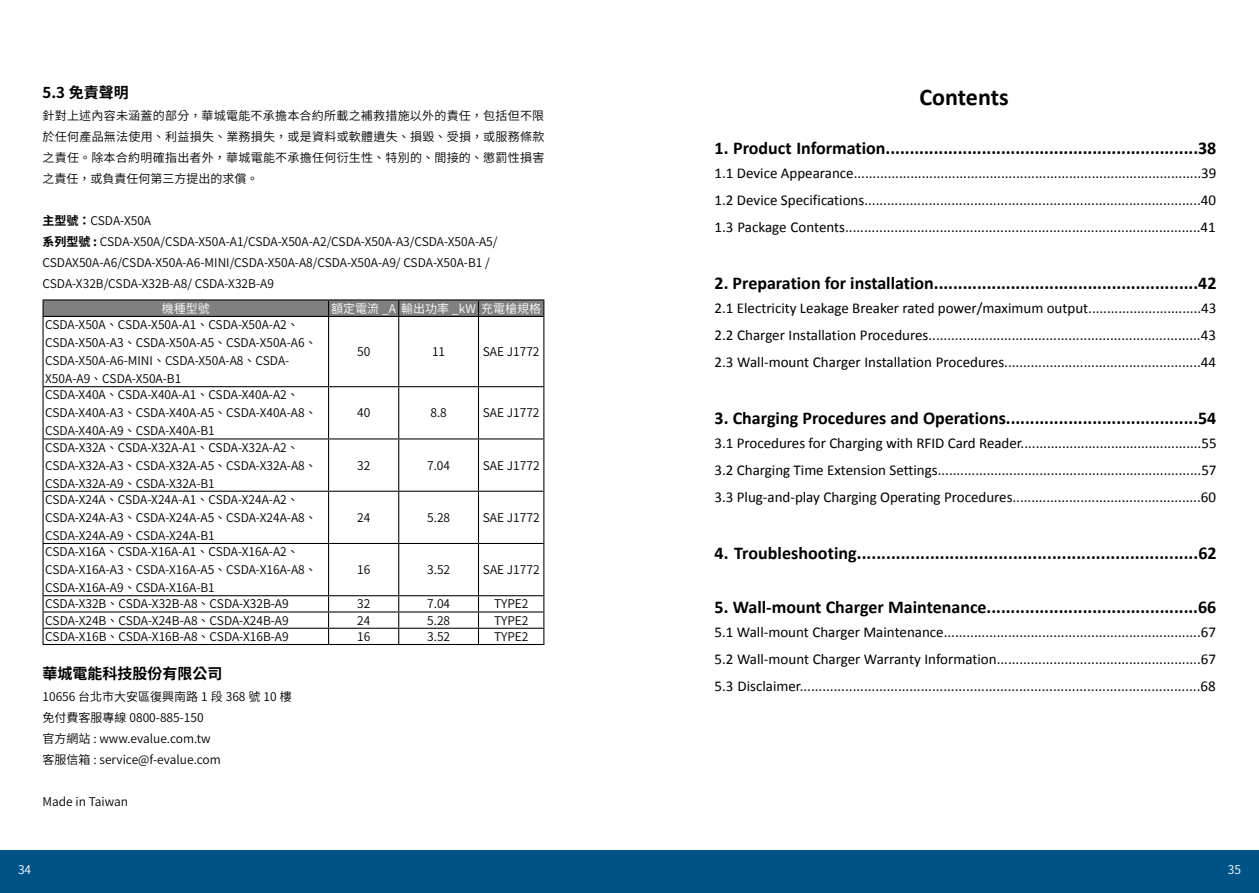
<style>
.page{position:relative;width:1259px;height:893px;background:#fff}
.page>*{position:absolute;margin:0;border:0;box-sizing:border-box;transform-origin:0 0}
.t1{font:700 24px "Calibri";color:#000}
.t2{font:700 18px "Calibri";color:#000}
.t3{font:15px/27px "Calibri";color:#000;text-align:justify}
.t4{font:700 15px "Noto Sans CJ Ktc";color:#000}
.t5{font:600 12px/18px "Noto Sans CJ Ktc";color:#000}
.t6{font:600 12px/21px "Noto Sans CJ Ktc";color:#040000}
.t7{font:600 12px "Noto Sans CJ Ktc";color:#fff}
.s1{font-weight:700}
</style>
<div class="page">
<div style="left:0;top:850px;width:1259px;height:43px;background:#005386"></div>
<hr style="left:43px;top:299px;width:285px;height:1px;background:#000">
<hr style="left:328px;top:299px;width:71px;height:1px;background:#000">
<hr style="left:399px;top:299px;width:79px;height:1px;background:#000">
<hr style="left:478px;top:299px;width:66px;height:1px;background:#000">
<svg style="left:43px;top:300px;width:501px;height:16px;background:#7a7a7a"></svg>
<hr style="left:43px;top:316px;width:285px;height:1px;background:#000">
<hr style="left:43px;top:317px;width:1px;height:69px;background:#000">
<hr style="left:328px;top:316px;width:71px;height:1px;background:#000">
<hr style="left:328px;top:317px;width:1px;height:69px;background:#000">
<hr style="left:399px;top:316px;width:79px;height:1px;background:#000">
<hr style="left:398px;top:317px;width:1px;height:69px;background:#000">
<hr style="left:478px;top:316px;width:66px;height:1px;background:#000">
<hr style="left:478px;top:317px;width:1px;height:69px;background:#000">
<hr style="left:543px;top:317px;width:1px;height:69px;background:#000">
<hr style="left:43px;top:386px;width:285px;height:1px;background:#000">
<hr style="left:43px;top:387px;width:1px;height:51px;background:#000">
<hr style="left:328px;top:386px;width:71px;height:1px;background:#000">
<hr style="left:328px;top:387px;width:1px;height:51px;background:#000">
<hr style="left:399px;top:386px;width:79px;height:1px;background:#000">
<hr style="left:398px;top:387px;width:1px;height:51px;background:#000">
<hr style="left:478px;top:386px;width:66px;height:1px;background:#000">
<hr style="left:478px;top:387px;width:1px;height:51px;background:#000">
<hr style="left:543px;top:387px;width:1px;height:51px;background:#000">
<hr style="left:43px;top:438px;width:285px;height:1px;background:#000">
<hr style="left:43px;top:439px;width:1px;height:52px;background:#000">
<hr style="left:328px;top:438px;width:71px;height:1px;background:#000">
<hr style="left:328px;top:439px;width:1px;height:52px;background:#000">
<hr style="left:399px;top:438px;width:79px;height:1px;background:#000">
<hr style="left:398px;top:439px;width:1px;height:52px;background:#000">
<hr style="left:478px;top:438px;width:66px;height:1px;background:#000">
<hr style="left:478px;top:439px;width:1px;height:52px;background:#000">
<hr style="left:543px;top:439px;width:1px;height:52px;background:#000">
<hr style="left:43px;top:491px;width:285px;height:1px;background:#000">
<hr style="left:43px;top:492px;width:1px;height:51px;background:#000">
<hr style="left:328px;top:491px;width:71px;height:1px;background:#000">
<hr style="left:328px;top:492px;width:1px;height:51px;background:#000">
<hr style="left:399px;top:491px;width:79px;height:1px;background:#000">
<hr style="left:398px;top:492px;width:1px;height:51px;background:#000">
<hr style="left:478px;top:491px;width:66px;height:1px;background:#000">
<hr style="left:478px;top:492px;width:1px;height:51px;background:#000">
<hr style="left:543px;top:492px;width:1px;height:51px;background:#000">
<hr style="left:43px;top:543px;width:285px;height:1px;background:#000">
<hr style="left:43px;top:544px;width:1px;height:51px;background:#000">
<hr style="left:328px;top:543px;width:71px;height:1px;background:#000">
<hr style="left:328px;top:544px;width:1px;height:51px;background:#000">
<hr style="left:399px;top:543px;width:79px;height:1px;background:#000">
<hr style="left:398px;top:544px;width:1px;height:51px;background:#000">
<hr style="left:478px;top:543px;width:66px;height:1px;background:#000">
<hr style="left:478px;top:544px;width:1px;height:51px;background:#000">
<hr style="left:543px;top:544px;width:1px;height:51px;background:#000">
<hr style="left:43px;top:595px;width:285px;height:1px;background:#000">
<hr style="left:328px;top:595px;width:71px;height:1px;background:#000">
<hr style="left:399px;top:595px;width:79px;height:1px;background:#000">
<hr style="left:478px;top:595px;width:66px;height:1px;background:#000">
<hr style="left:43px;top:611px;width:285px;height:1px;background:#000">
<hr style="left:328px;top:611px;width:71px;height:1px;background:#000">
<hr style="left:399px;top:611px;width:79px;height:1px;background:#000">
<hr style="left:478px;top:611px;width:66px;height:1px;background:#000">
<hr style="left:43px;top:628px;width:285px;height:1px;background:#000">
<svg style="left:43px;top:596px;width:1px;height:48px"></svg>
<hr style="left:328px;top:628px;width:71px;height:1px;background:#000">
<svg style="left:328px;top:596px;width:1px;height:48px"></svg>
<hr style="left:399px;top:628px;width:79px;height:1px;background:#000">
<svg style="left:398px;top:596px;width:1px;height:48px"></svg>
<hr style="left:478px;top:628px;width:66px;height:1px;background:#000">
<svg style="left:478px;top:596px;width:1px;height:48px"></svg>
<svg style="left:543px;top:596px;width:1px;height:48px"></svg>
<hr style="left:43px;top:644px;width:285px;height:1px;background:#000">
<hr style="left:328px;top:644px;width:71px;height:1px;background:#000">
<hr style="left:399px;top:644px;width:79px;height:1px;background:#000">
<hr style="left:478px;top:644px;width:66px;height:1px;background:#000">
<p class="t4" style="left:43px;top:84px;width:88px">5.3 免責聲明</p>
<p class="t6" style="left:43px;top:105px;width:503px;text-align:justify">針對上述內容未涵蓋的部分，華城電能不承擔本合約所載之補救措施以外的責任，包括但不限於任何產品無法使用、利益損失、業務損失，或是資料或軟體遺失、損毀、受損，或服務條款之責任。除本合約明確指出者外，華城電能不承擔任何衍生性、特別的、間接的、懲罰性損害之責任，或負責任何第三方提出的求償。</p>
<p class="t6" style="left:43px;top:210px;width:456px"><span class="s1">主型號：</span>CSDA-X50A<br><span class="s1">系列型號 :</span> CSDA-X50A/CSDA-X50A-A1/CSDA-X50A-A2/CSDA-X50A-A3/CSDA-X50A-A5/ CSDAX50A-A6/CSDA-X50A-A6-MINI/CSDA-X50A-A8/CSDA-X50A-A9/ CSDA-X50A-B1 / CSDA-X32B/CSDA-X32B-A8/ CSDA-X32B-A9</p>
<p class="t7" style="left:162px;top:302px;width:49px">機種型號</p>
<p class="t7" style="left:331px;top:302px;width:211px">額定電流 _A 輸出功率 _kW 充電槍規格</p>
<p class="t5" style="left:45px;top:316px;width:273px">CSDA-X50A、CSDA-X50A-A1、CSDA-X50A-A2、CSDA-X50A-A3、CSDA-X50A-A5、CSDA-X50A-A6、CSDA-X50A-A6-MINI、CSDA-X50A-A8、CSDA-X50A-A9、CSDA-X50A-B1</p>
<p class="t5" style="left:357px;top:343px;width:15px">50</p>
<p class="t5" style="left:432px;top:343px;width:15px">11</p>
<p class="t5" style="left:483px;top:343px;width:58px">SAE J1772</p>
<p class="t5" style="left:45px;top:386px;width:273px">CSDA-X40A、CSDA-X40A-A1、CSDA-X40A-A2、<br>CSDA-X40A-A3、CSDA-X40A-A5、CSDA-X40A-A8、<br>CSDA-X40A-A9、CSDA-X40A-B1</p>
<p class="t5" style="left:45px;top:438px;width:273px">CSDA-X32A、CSDA-X32A-A1、CSDA-X32A-A2、<br>CSDA-X32A-A3、CSDA-X32A-A5、CSDA-X32A-A8、<br>CSDA-X32A-A9、CSDA-X32A-B1</p>
<p class="t5" style="left:45px;top:491px;width:273px">CSDA-X24A、CSDA-X24A-A1、CSDA-X24A-A2、<br>CSDA-X24A-A3、CSDA-X24A-A5、CSDA-X24A-A8、<br>CSDA-X24A-A9、CSDA-X24A-B1</p>
<p class="t5" style="left:45px;top:543px;width:273px">CSDA-X16A、CSDA-X16A-A1、CSDA-X16A-A2、<br>CSDA-X16A-A3、CSDA-X16A-A5、CSDA-X16A-A8、<br>CSDA-X16A-A9、CSDA-X16A-B1</p>
<p class="t5" style="left:357px;top:404px;width:15px">40</p>
<p class="t5" style="left:430px;top:404px;width:18px">8.8</p>
<p class="t5" style="left:483px;top:404px;width:58px">SAE J1772</p>
<p class="t5" style="left:357px;top:456px;width:15px">32</p>
<p class="t5" style="left:427px;top:456px;width:25px">7.04</p>
<p class="t5" style="left:483px;top:456px;width:58px">SAE J1772</p>
<p class="t5" style="left:357px;top:509px;width:15px">24</p>
<p class="t5" style="left:427px;top:509px;width:25px">5.28</p>
<p class="t5" style="left:483px;top:509px;width:58px">SAE J1772</p>
<p class="t5" style="left:357px;top:561px;width:15px">16</p>
<p class="t5" style="left:427px;top:561px;width:25px">3.52</p>
<p class="t5" style="left:483px;top:561px;width:58px">SAE J1772</p>
<p class="t5" style="left:45px;top:595px;width:245px">CSDA-X32B、CSDA-X32B-A8、CSDA-X32B-A9</p>
<p class="t5" style="left:357px;top:595px;width:15px">32</p>
<p class="t5" style="left:427px;top:595px;width:25px">7.04</p>
<p class="t5" style="left:494px;top:595px;width:36px">TYPE2</p>
<p class="t5" style="left:45px;top:611px;width:245px">CSDA-X24B、CSDA-X24B-A8、CSDA-X24B-A9</p>
<p class="t5" style="left:357px;top:611px;width:15px">24</p>
<p class="t5" style="left:427px;top:611px;width:25px">5.28</p>
<p class="t5" style="left:494px;top:611px;width:36px">TYPE2</p>
<p class="t5" style="left:45px;top:628px;width:245px">CSDA-X16B、CSDA-X16B-A8、CSDA-X16B-A9</p>
<p class="t5" style="left:357px;top:628px;width:15px">16</p>
<p class="t5" style="left:427px;top:628px;width:25px">3.52</p>
<p class="t5" style="left:494px;top:628px;width:36px">TYPE2</p>
<p class="t4" style="left:43px;top:665px;width:181px">華城電能科技股份有限公司</p>
<p class="t6" style="left:43px;top:686px;width:251px">10656 台北市大安區復興南路 1 段 368 號 10 樓免付費客服專線 0800-885-150<br>官方網站 : www.evalue.com.tw<br>客服信箱 : service@f-evalue.com</p>
<p class="t6" style="left:43px;top:791px;width:87px">Made in Taiwan</p>
<h1 class="t1" style="left:919px;top:80px;width:90px">Contents</h1>
<p class="t2" style="left:714px;top:135px;width:503px">1. Product Information.................................................................38</p>
<p class="t3" style="left:714px;top:159px;width:503px">1.1 Device Appearance............................................................................................39<br>1.2 Device Specifications.........................................................................................40<br>1.3 Package Contents..............................................................................................41</p>
<p class="t2" style="left:714px;top:270px;width:503px">2. Preparation for installation.......................................................42</p>
<p class="t3" style="left:714px;top:294px;width:503px">2.1 Electricity Leakage Breaker rated power/maximum output..............................43<br>2.2 Charger Installation Procedures........................................................................43<br>2.3 Wall-mount Charger Installation Procedures....................................................44</p>
<p class="t2" style="left:714px;top:405px;width:503px">3. Charging Procedures and Operations........................................54</p>
<p class="t3" style="left:714px;top:429px;width:503px">3.1 Procedures for Charging with RFID Card Reader................................................55<br>3.2 Charging Time Extension Settings......................................................................57<br>3.3 Plug-and-play Charging Operating Procedures..................................................60</p>
<p class="t2" style="left:714px;top:540px;width:504px">4. Troubleshooting......................................................................62</p>
<p class="t2" style="left:714px;top:594px;width:503px">5. Wall-mount Charger Maintenance............................................66</p>
<p class="t3" style="left:714px;top:618px;width:503px">5.1 Wall-mount Charger Maintenance....................................................................67<br>5.2 Wall-mount Charger Warranty Information......................................................67<br>5.3 Disclaimer..........................................................................................................68</p>
<p class="t7" style="left:18px;top:862px;width:15px">34</p>
<p class="t7" style="left:1227px;top:862px;width:15px">35</p>
</div>
